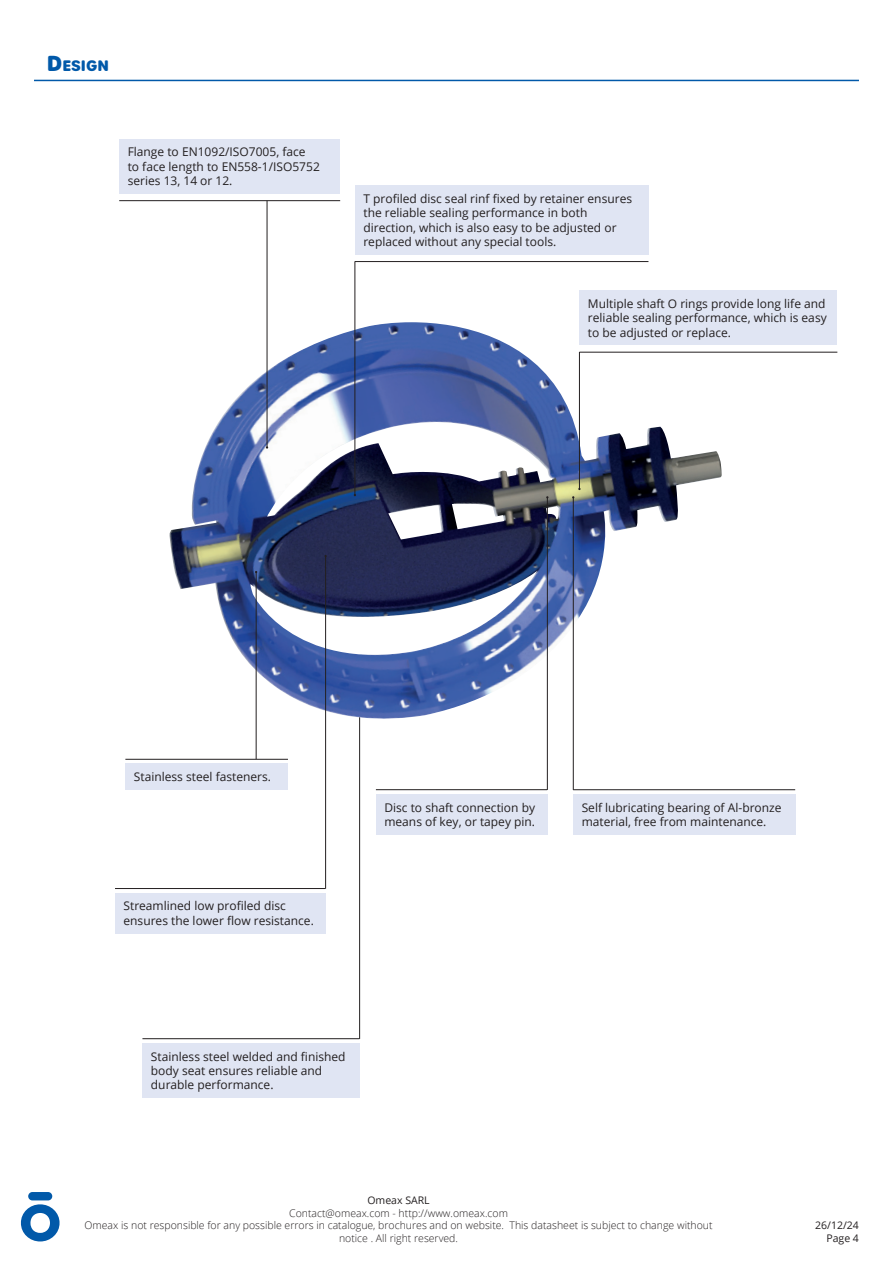
<style>
.page{position:relative;width:893px;height:1263px;background:#fff}
.page>*{position:absolute;margin:0;border:0;box-sizing:border-box;transform-origin:0 0}
.t1{font:700 14.7px "Urbane Rounded";color:#0159a9}
.t2{font:12px/14.4px "Open Sans";color:#231f20}
.t3{font:300 10.5px/12.6px "Open Sans";color:#231f20;text-align:center}
.t4{font:10.5px/12.6px "Open Sans";color:#231f20;text-align:right}
.s1{font-size:21px}
</style>
<div class="page">
<svg style="left:21px;top:1204px;width:39px;height:37px"></svg>
<div style="left:28px;top:1192px;width:24px;height:8px;background:#0159a9;border-radius:4px"></div>
<div style="left:142px;top:1043px;width:217px;height:55px;background:#e0e5f3"></div>
<hr style="left:142px;top:1038px;width:217px;height:1px;background:#231f20">
<hr style="left:359px;top:662px;width:1px;height:377px;background:#231f20">
<hr style="left:34px;top:80px;width:825px;height:1px;background:#0159a9">
<img style="left:169px;top:322px;width:554px;height:402px">
<div style="left:119px;top:139px;width:221px;height:55px;background:#e0e5f3"></div>
<hr style="left:119px;top:200px;width:221px;height:1px;background:#231f20">
<hr style="left:267px;top:201px;width:1px;height:246px;background:#231f20">
<div style="left:355px;top:185px;width:293px;height:69px;background:#e0e5f3"></div>
<hr style="left:355px;top:261px;width:293px;height:1px;background:#231f20">
<hr style="left:355px;top:261px;width:1px;height:234px;background:#231f20">
<div style="left:579px;top:290px;width:258px;height:55px;background:#e0e5f3"></div>
<hr style="left:579px;top:352px;width:258px;height:1px;background:#231f20">
<hr style="left:579px;top:352px;width:1px;height:137px;background:#231f20">
<div style="left:125px;top:763px;width:163px;height:27px;background:#e0e5f3"></div>
<hr style="left:125px;top:759px;width:163px;height:1px;background:#231f20">
<hr style="left:256px;top:572px;width:1px;height:187px;background:#231f20">
<div style="left:376px;top:794px;width:171px;height:40px;background:#e0e5f3"></div>
<hr style="left:376px;top:789px;width:171px;height:1px;background:#231f20">
<hr style="left:547px;top:497px;width:1px;height:293px;background:#231f20">
<div style="left:115px;top:893px;width:210px;height:40px;background:#e0e5f3"></div>
<hr style="left:115px;top:888px;width:210px;height:1px;background:#231f20">
<hr style="left:325px;top:556px;width:1px;height:333px;background:#231f20">
<div style="left:573px;top:794px;width:222px;height:40px;background:#e0e5f3"></div>
<hr style="left:573px;top:789px;width:222px;height:1px;background:#231f20">
<hr style="left:573px;top:497px;width:1px;height:293px;background:#231f20">
<p class="t1" style="left:47px;top:56px;width:64px"><span class="s1">D</span>ESIGN</p>
<p class="t2" style="left:128px;top:144px;width:194px">Flange to EN1092/ISO7005, face to face length to EN558-1/ISO5752 series 13, 14 or 12.</p>
<p class="t2" style="left:363px;top:191px;width:270px">T profiled disc seal rinf fixed by retainer ensures the reliable sealing performance in both direction, which is also easy to be adjusted or replaced without any special tools.</p>
<p class="t2" style="left:588px;top:296px;width:240px;text-align:justify">Multiple shaft O rings provide long life and reliable sealing performance, which is easy to be adjusted or replace.</p>
<p class="t2" style="left:134px;top:769px;width:139px">Stainless steel fasteners.</p>
<p class="t2" style="left:124px;top:898px;width:192px">Streamlined low profiled disc ensures the lower flow resistance.</p>
<p class="t2" style="left:384px;top:800px;width:152px">Disc to shaft connection by means of key, or tapey pin.</p>
<p class="t2" style="left:582px;top:800px;width:201px">Self lubricating bearing of Al-bronze material, free from maintenance.</p>
<p class="t2" style="left:151px;top:1049px;width:196px">Stainless steel welded and finished body seat ensures reliable and durable performance.</p>
<p class="t4" style="left:367px;top:1193px;width:64px">Omeax SARL</p>
<p class="t3" style="left:85px;top:1206px;width:629px">Contact@omeax.com - http://www.omeax.com<br>Omeax is not responsible for any possible errors in catalogue, brochures and on website. This datasheet is subject to change without notice . All right reserved.</p>
<p class="t4" style="left:815px;top:1219px;width:45px">26/12/24<br>Page 4</p>
</div>
